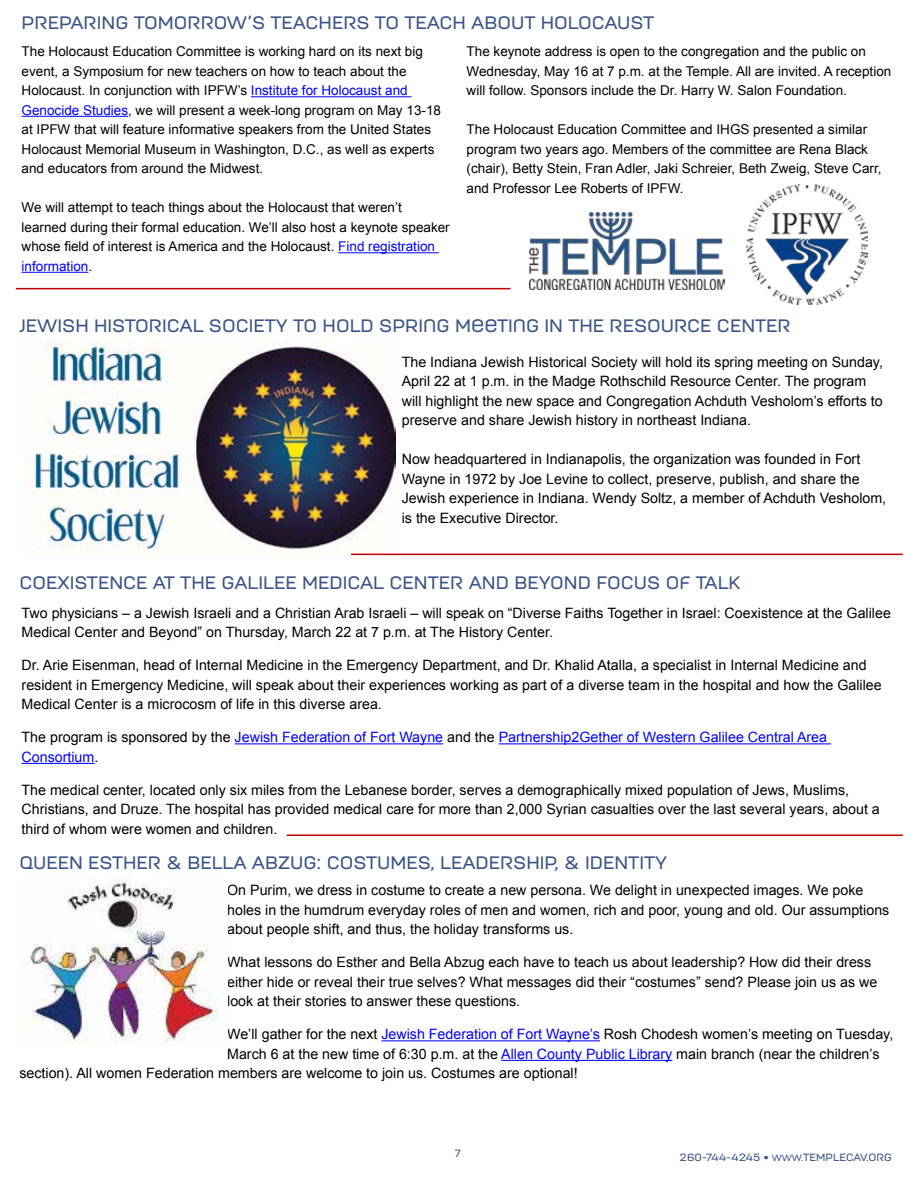
<style>
.page{position:relative;width:918px;height:1188px;background:#fff}
.page>*{position:absolute;margin:0;border:0;box-sizing:border-box;transform-origin:0 0}
.t1{font:500 18px "Moderna Unicase";color:#3c5586}
.t2{font:14.25px/19.5px "Arial";color:#000}
.t3{font:14.25px/19.5px "Arial";color:#00f}
.t4{font:13.5px/19.5px "Arial";color:#000}
.t5{font:500 10.5px "Moderna Unicase";color:#3c5586}
.s1{color:#00f}
.s2{color:#000}
.s3{font-size:9px}
</style>
<div class="page">
<hr style="left:381px;top:1040px;width:219px;height:1px;background:#00f">
<hr style="left:501px;top:1060px;width:171px;height:1px;background:#00f">
<hr style="left:235px;top:743px;width:208px;height:1px;background:#00f">
<hr style="left:499px;top:743px;width:332px;height:1px;background:#00f">
<hr style="left:22px;top:763px;width:72px;height:1px;background:#00f">
<hr style="left:287px;top:834px;width:616px;height:2px;background:#c00000">
<img style="left:24px;top:878px;width:195px;height:167px">
<hr style="left:251px;top:96px;width:161px;height:1px;background:#00f">
<hr style="left:22px;top:116px;width:106px;height:1px;background:#00f">
<hr style="left:338px;top:252px;width:101px;height:1px;background:#00f">
<hr style="left:22px;top:272px;width:66px;height:1px;background:#00f">
<img style="left:22px;top:341px;width:373px;height:208px">
<hr style="left:16px;top:288px;width:495px;height:1px;background:#c00000">
<hr style="left:351px;top:554px;width:552px;height:1px;background:#c00000">
<img style="left:747px;top:185px;width:121px;height:120px">
<img style="left:529px;top:212px;width:195px;height:77px">
<p class="t1" style="left:22px;top:8px;width:634px">PREPARING TOMORROW’S TEACHERS TO TEACH ABOUT HOLOCAUST</p>
<p class="t4" style="left:22px;top:42px;width:421px">The Holocaust Education Committee is working hard on its next big event, a Symposium for new teachers on how to teach about the Holocaust. In conjunction with IPFW’s <span class="s1">Institute for Holocaust and Genocide Studies</span>, we will present a week-long program on May 13-18 at IPFW that will feature informative speakers from the United States Holocaust Memorial Museum in Washington, D.C., as well as experts and educators from around the Midwest.</p>
<p class="t4" style="left:22px;top:198px;width:430px">We will attempt to teach things about the Holocaust that weren’t learned during their formal education. We’ll also host a keynote speaker whose field of interest is America and the Holocaust. <span class="s1">Find registration information</span>.</p>
<p class="t4" style="left:467px;top:42px;width:426px">The keynote address is open to the congregation and the public on<br>Wednesday, May 16 at 7 p.m. at the Temple. All are invited. A reception will follow. Sponsors include the Dr. Harry W. Salon Foundation.</p>
<p class="t4" style="left:467px;top:120px;width:416px">The Holocaust Education Committee and IHGS presented a similar program two years ago. Members of the committee are Rena Black (chair), Betty Stein, Fran Adler, Jaki Schreier, Beth Zweig, Steve Carr, and Professor Lee Roberts of IPFW.</p>
<p class="t1" style="left:19px;top:312px;width:773px">JEWISH HISTORICAL SOCIETY TO HOLD SPRING MEETING IN THE RESOURCE CENTER</p>
<p class="t2" style="left:402px;top:352px;width:483px">The Indiana Jewish Historical Society will hold its spring meeting on Sunday, April 22 at 1 p.m. in the Madge Rothschild Resource Center. The program will highlight the new space and Congregation Achduth Vesholom’s efforts to preserve and share Jewish history in northeast Indiana.</p>
<p class="t2" style="left:402px;top:450px;width:486px">Now headquartered in Indianapolis, the organization was founded in Fort Wayne in 1972 by Joe Levine to collect, preserve, publish, and share the Jewish experience in Indiana. Wendy Soltz, a member of Achduth Vesholom, is the Executive Director.</p>
<p class="t1" style="left:19px;top:569px;width:723px">COEXISTENCE AT THE GALILEE MEDICAL CENTER AND BEYOND FOCUS OF TALK</p>
<p class="t2" style="left:22px;top:603px;width:871px">Two physicians – a Jewish Israeli and a Christian Arab Israeli – will speak on “Diverse Faiths Together in Israel: Coexistence at the Galilee<br>Medical Center and Beyond” on Thursday, March 22 at 7 p.m. at The History Center.</p>
<p class="t2" style="left:22px;top:656px;width:862px">Dr. Arie Eisenman, head of Internal Medicine in the Emergency Department, and Dr. Khalid Atalla, a specialist in Internal Medicine and resident in Emergency Medicine, will speak about their experiences working as part of a diverse team in the hospital and how the Galilee<br>Medical Center is a microcosm of life in this diverse area.</p>
<p class="t3" style="left:22px;top:728px;width:807px"><span class="s2">The program is sponsored by the</span> Jewish Federation of Fort Wayne <span class="s2">and the</span> Partnership2Gether of Western Galilee Central Area<br>Consortium<span class="s2">.</span></p>
<p class="t2" style="left:22px;top:780px;width:860px">The medical center, located only six miles from the Lebanese border, serves a demographically mixed population of Jews, Muslims,<br>Christians, and Druze. The hospital has provided medical care for more than 2,000 Syrian casualties over the last several years, about a third of whom were women and children.</p>
<p class="t1" style="left:19px;top:849px;width:649px">QUEEN ESTHER &amp; BELLA ABZUG: COSTUMES, LEADERSHIP, &amp; IDENTITY</p>
<p class="t2" style="left:227px;top:881px;width:664px">On Purim, we dress in costume to create a new persona. We delight in unexpected images. We poke holes in the humdrum everyday roles of men and women, rich and poor, young and old. Our assumptions about people shift, and thus, the holiday transforms us.</p>
<p class="t2" style="left:227px;top:953px;width:652px">What lessons do Esther and Bella Abzug each have to teach us about leadership? How did their dress either hide or reveal their true selves? What messages did their “costumes” send? Please join us as we look at their stories to answer these questions.</p>
<p class="t2" style="left:227px;top:1025px;width:668px">We’ll gather for the next <span class="s1">Jewish Federation of Fort Wayne’s</span> Rosh Chodesh women’s meeting on Tuesday,</p>
<p class="t2" style="left:227px;top:1044px;width:654px">March 6 at the new time of 6:30 p.m. at the <span class="s1">Allen County Public Library</span> main branch (near the children’s</p>
<p class="t2" style="left:19px;top:1064px;width:560px">section). All women Federation members are welcome to join us. Costumes are optional!</p>
<p class="t5" style="left:455px;top:1145px;width:8px">7</p>
<p class="t5" style="left:680px;top:1149px;width:214px">260-744-4245 • <span class="s3">WWW.</span>TEMPLECAV.ORG</p>
</div>
